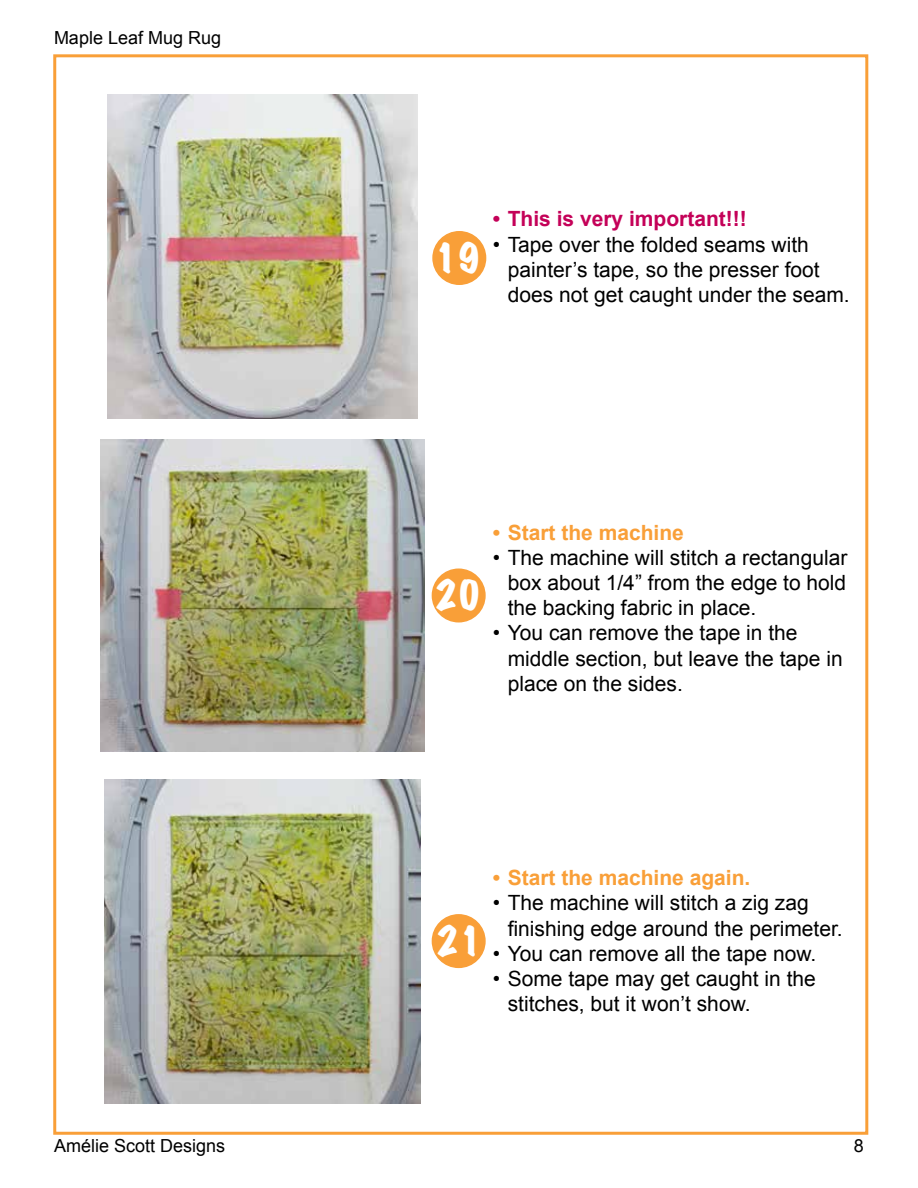
<style>
.page{position:relative;width:918px;height:1188px;background:#fff}
.page>*{position:absolute;margin:0;border:0;box-sizing:border-box;transform-origin:0 0}
.t1{font:expanded 36px "Marker Felt";color:#fff}
.t2{font:21px/25.2px "Arial";color:#000}
.t3{font:700 21px "Arial";color:#f99f38}
.t4{font:700 21px "Arial";color:#c40158}
.t5{font:18px "Arial";color:#000}
</style>
<div class="page">
<div style="left:53px;top:54px;width:815px;height:1081px;background:#fff;border:3px solid #f99f38"></div>
<div style="left:433px;top:232px;width:53px;height:52px;background:#f99f38;border-radius:50%"></div>
<div style="left:432px;top:231px;width:54px;height:54px;border:2px solid #f99f38;border-radius:50%"></div>
<div style="left:432px;top:569px;width:53px;height:53px;background:#f99f38;border-radius:50%"></div>
<div style="left:432px;top:568px;width:54px;height:54px;border:2px solid #f99f38;border-radius:50%"></div>
<div style="left:432px;top:915px;width:53px;height:52px;background:#f99f38;border-radius:50%"></div>
<div style="left:432px;top:914px;width:54px;height:54px;border:2px solid #f99f38;border-radius:50%"></div>
<img style="left:100px;top:440px;width:324px;height:311px">
<img style="left:104px;top:779px;width:316px;height:324px">
<img style="left:107px;top:94px;width:310px;height:324px">
<p class="t5" style="left:54px;top:26px;width:169px">Maple Leaf Mug Rug</p>
<h1 class="t1" style="left:434px;top:230px;width:48px">19</h1>
<p class="t4" style="left:493px;top:205px;width:256px">• This is very important!!!</p>
<p class="t2" style="left:508px;top:232px;width:344px;text-indent:-15px">• Tape over the folded seams with painter’s tape, so the presser foot does not get caught under the seam.</p>
<h1 class="t1" style="left:434px;top:567px;width:48px">20</h1>
<p class="t3" style="left:493px;top:518px;width:193px">• Start the machine</p>
<p class="t2" style="left:508px;top:545px;width:341px;text-align:justify;text-indent:-15px">• The machine will stitch a rectangular box about 1/4” from the edge to hold the backing fabric in place.</p>
<p class="t2" style="left:508px;top:621px;width:337px;text-indent:-15px">• You can remove the tape in the middle section, but leave the tape in place on the sides.</p>
<h1 class="t1" style="left:436px;top:913px;width:48px">21</h1>
<p class="t3" style="left:493px;top:864px;width:259px">• Start the machine again.</p>
<p class="t2" style="left:508px;top:891px;width:337px;text-indent:-15px">• The machine will stitch a zig zag finishing edge around the perimeter.</p>
<p class="t2" style="left:493px;top:941px;width:325px">• You can remove all the tape now.</p>
<p class="t2" style="left:508px;top:966px;width:310px;text-indent:-15px">• Some tape may get caught in the stitches, but it won’t show.</p>
<p class="t5" style="left:54px;top:1133px;width:173px">Amélie Scott Designs</p>
<p class="t5" style="left:854px;top:1133px;width:12px">8</p>
</div>
